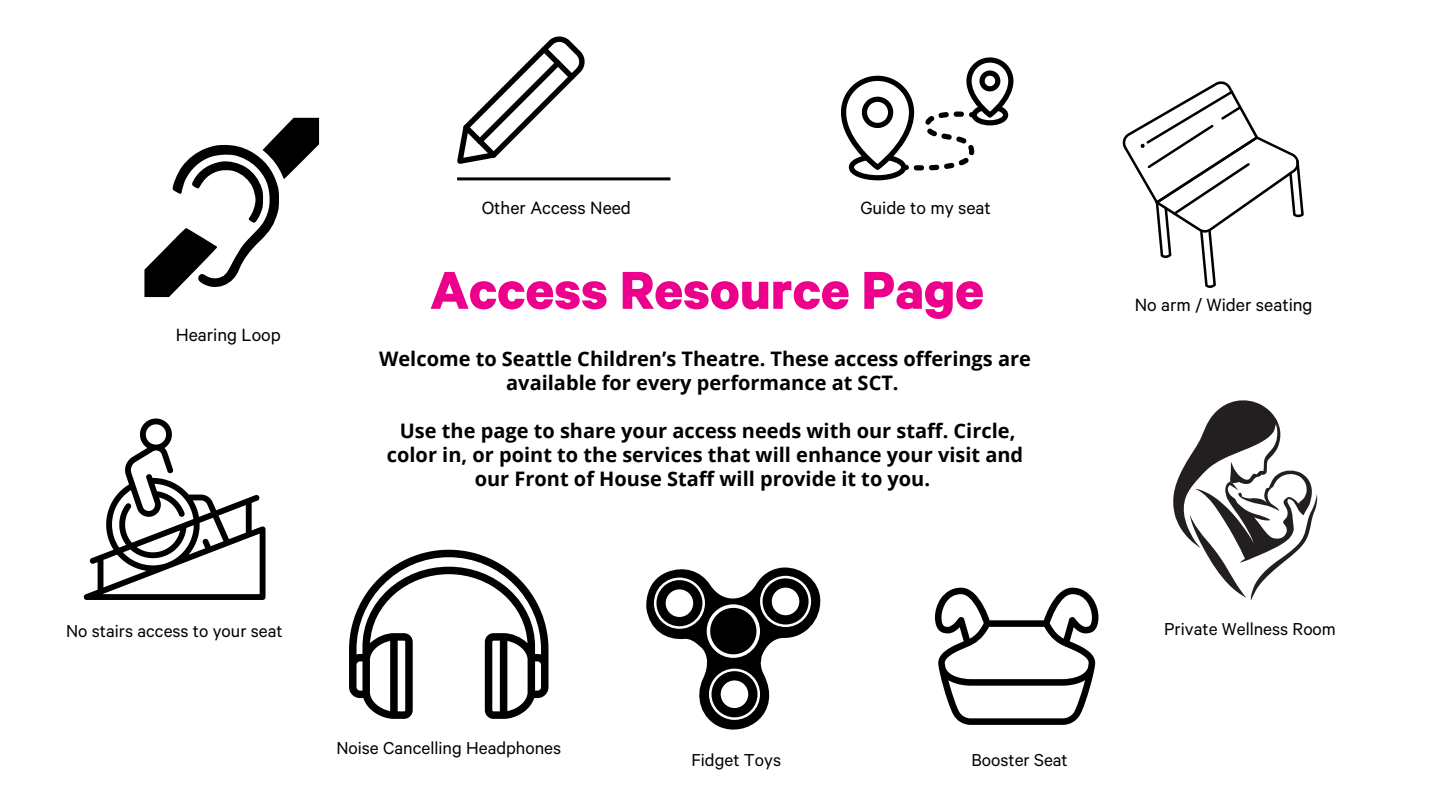
<style>
.page{position:relative;width:1440px;height:810px;background:#fff}
.page>*{position:absolute;margin:0;border:0;box-sizing:border-box;transform-origin:0 0}
.t1{font:700 60px "Calibre";color:#ed008c}
.t2{font:700 20px/24px "Open Sans";color:#000;text-align:center}
.t3{font:20px "Calibre";color:#000}
.t4{font:19.5px "Calibre";color:#000}
</style>
<div class="page">
<svg style="left:84px;top:419px;width:182px;height:181px"></svg>
<svg style="left:935px;top:588px;width:163px;height:137px"></svg>
<svg style="left:841px;top:57px;width:172px;height:123px"></svg>
<svg style="left:1122px;top:81px;width:182px;height:207px"></svg>
<hr style="left:457px;top:177px;width:213px;height:3px;background:#000">
<svg style="left:1173px;top:400px;width:144px;height:200px"></svg>
<svg style="left:349px;top:550px;width:199px;height:169px"></svg>
<svg style="left:646px;top:567px;width:175px;height:163px"></svg>
<svg style="left:457px;top:36px;width:128px;height:128px"></svg>
<svg style="left:144px;top:118px;width:175px;height:179px"></svg>
<p class="t3" style="left:176px;top:326px;width:107px">Hearing Loop</p>
<p class="t4" style="left:66px;top:623px;width:218px">No stairs access to your seat</p>
<h2 class="t3" style="left:482px;top:199px;width:151px">Other Access Need</h2>
<h1 class="t3" style="left:860px;top:199px;width:132px">Guide to my seat</h1>
<p class="t1" style="left:430px;top:264px;width:555px">Access Resource Page</p>
<p class="t2" style="left:379px;top:346px;width:653px">Welcome to Seattle Children’s Theatre. These access offerings are available for every performance at SCT.</p>
<p class="t2" style="left:387px;top:418px;width:638px">Use the page to share your access needs with our staff. Circle, color in, or point to the services that will enhance your visit and our Front of House Staff will provide it to you.</p>
<p class="t4" style="left:336px;top:739px;width:226px">Noise Cancelling Headphones</p>
<h2 class="t4" style="left:691px;top:751px;width:91px">Fidget Toys</h2>
<p class="t4" style="left:971px;top:751px;width:98px">Booster Seat</p>
<p class="t3" style="left:1135px;top:296px;width:179px">No arm / Wider seating</p>
<p class="t4" style="left:1164px;top:620px;width:173px">Private Wellness Room</p>
</div>
